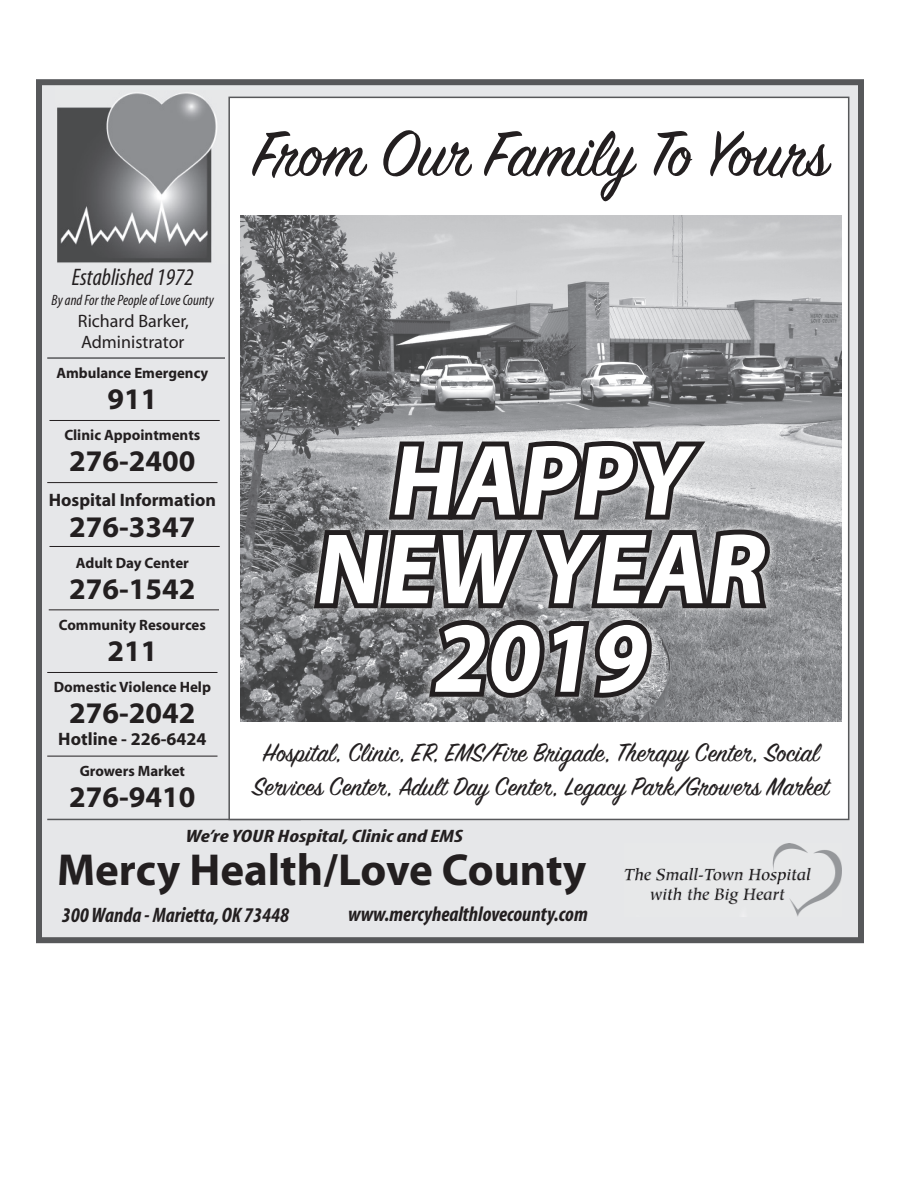
<style>
.page{position:relative;width:918px;height:1188px;background:#fff}
.page>*{position:absolute;margin:0;border:0;box-sizing:border-box;transform-origin:0 0}
.t1{font:700 101.25px/88.5px "Myriad";color:#fff;scale:.95 1}
.t2{font:71.4px "Sign Painter House Script";letter-spacing:-.005em;color:#231f20}
.t3{font:700 45px "Myriad";color:#231f20}
.t4{font:700 30px "Myriad";color:#231f20}
.t5{font:28.5px/34px "Sign Painter House Script";color:#231f20;text-align:center}
.t6{font:italic condensed 24px "Myriad";color:#231f20}
.t7{font:italic 700 condensed 21px "Myriad";color:#231f20}
.t8{font:700 18px "Myriad";color:#231f20}
.t9{font:italic 700 condensed 18px "Myriad";color:#231f20;scale:1.3 1}
.t10{font:18px/21.6px "Myriad";color:#231f20}
.t11{font:700 15px "Myriad";color:#231f20}
.t12{font:italic condensed 15px "Myriad";color:#231f20}
</style>
<div class="page">
<div style="left:39px;top:82px;width:822px;height:858px;background:#e6e7e9"></div>
<img style="left:57px;top:92px;width:183px;height:171px">
<div style="left:36px;top:79px;width:828px;height:864px;border:6px solid #57585a"></div>
<img style="left:624px;top:843px;width:217px;height:73px">
<hr style="left:47px;top:819px;width:254px;height:1px;background:#57585a">
<hr style="left:47px;top:357px;width:178px;height:2px;background:#57585a">
<hr style="left:50px;top:420px;width:170px;height:1px;background:#231f20">
<hr style="left:47px;top:482px;width:171px;height:1px;background:#231f20">
<hr style="left:50px;top:546px;width:170px;height:1px;background:#231f20">
<div style="left:228px;top:97px;width:621px;height:723px;background:#fff;border:2px solid #57585a"></div>
<hr style="left:49px;top:610px;width:170px;height:1px;background:#231f20">
<hr style="left:47px;top:672px;width:171px;height:1px;background:#231f20">
<hr style="left:47px;top:756px;width:171px;height:1px;background:#231f20">
<img style="left:241px;top:215px;width:600px;height:506px">
<svg style="left:304px;top:431px;width:476px;height:277px;background:#9a9b9e"></svg>
<svg style="left:308px;top:435px;width:469px;height:269px;background:#757476"></svg>
<p class="t6" style="left:72px;top:265px;width:123px">Established 1972</p>
<p class="t12" style="left:52px;top:293px;width:164px">By and For the People of Love County</p>
<p class="t10" style="left:78px;top:311px;width:113px">Richard Barker,<br>Administrator</p>
<p class="t11" style="left:56px;top:365px;width:153px">Ambulance Emergency</p>
<p class="t4" style="left:107px;top:384px;width:51px">911</p>
<p class="t11" style="left:64px;top:427px;width:138px">Clinic Appointments</p>
<p class="t4" style="left:69px;top:446px;width:128px">276-2400</p>
<p class="t8" style="left:49px;top:490px;width:169px">Hospital Information</p>
<p class="t4" style="left:69px;top:512px;width:128px">276-3347</p>
<p class="t11" style="left:76px;top:555px;width:115px">Adult Day Center</p>
<p class="t4" style="left:69px;top:574px;width:128px">276-1542</p>
<p class="t11" style="left:59px;top:617px;width:149px">Community Resources</p>
<p class="t4" style="left:107px;top:636px;width:51px">211</p>
<p class="t11" style="left:54px;top:679px;width:159px">Domestic Violence Help</p>
<p class="t4" style="left:69px;top:698px;width:128px">276-2042</p>
<p class="t8" style="left:58px;top:730px;width:150px">Hotline - 226-6424</p>
<p class="t11" style="left:80px;top:763px;width:107px">Growers Market</p>
<p class="t4" style="left:69px;top:782px;width:128px">276-9410</p>
<h2 class="t2" style="left:254px;top:110px;width:576px">From Our Family To Yours</h2>
<h1 class="t1" style="left:313px;top:440px;width:412px;text-indent:75px">Happy<br>New Year</h1>
<h1 class="t1" style="left:431px;top:617px;width:243px">2019</h1>
<p class="t5" style="left:253px;top:738px;width:578px">Hospital, Clinic, ER, EMS/Fire Brigade, Therapy Center, Social<br>Services Center, Adult Day Center, Legacy Park/Growers Market</p>
<p class="t9" style="left:186px;top:827px;width:215px">We’re YOUR Hospital, Clinic and EMS</p>
<h3 class="t3" style="left:57px;top:847px;width:531px">Mercy Health/Love County</h3>
<p class="t7" style="left:62px;top:905px;width:229px">300 Wanda - Marietta, OK 73448</p>
<p class="t7" style="left:348px;top:904px;width:241px">www.mercyhealthlovecounty.com</p>
</div>
